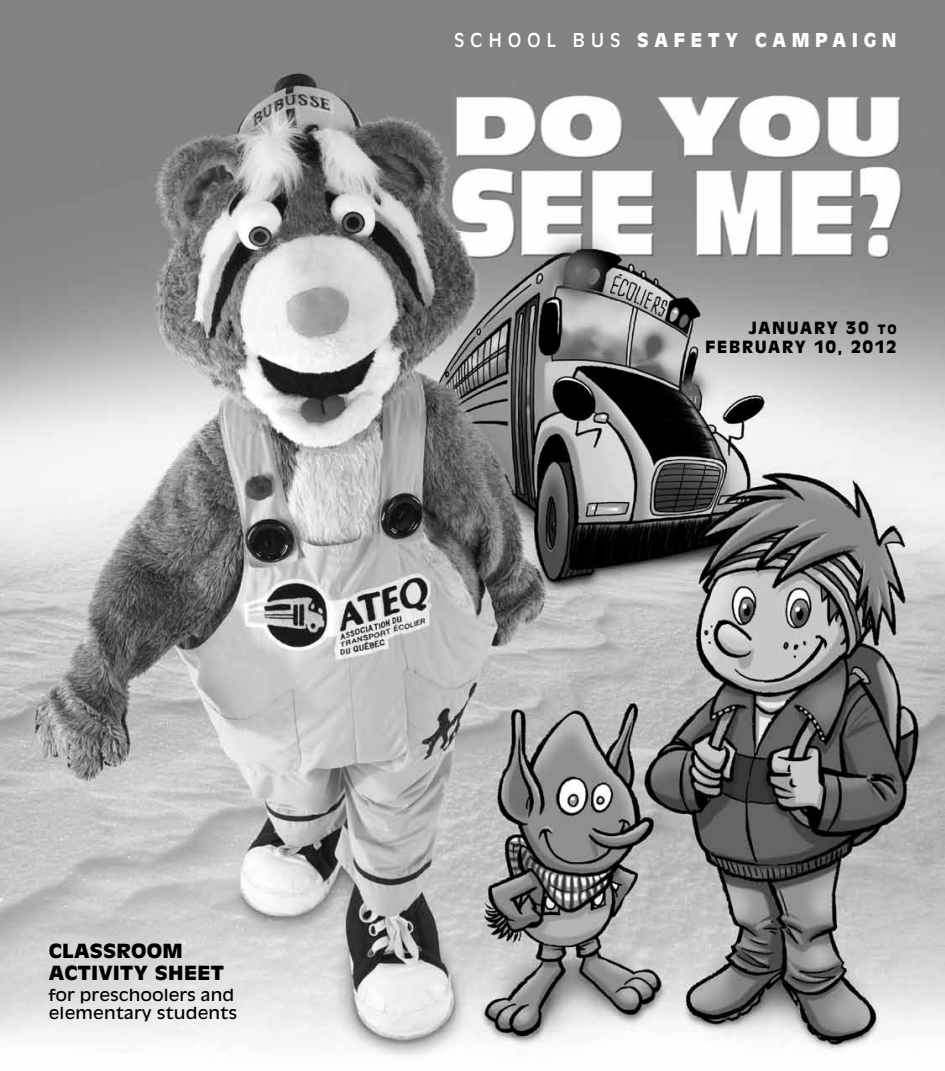
<style>
.page{position:relative;width:945px;height:1071px;background:#fff}
.page>*{position:absolute;margin:0;border:0;box-sizing:border-box;transform-origin:0 0}
.t1{font:900 19.25px/22.1px "Antique Olive";letter-spacing:.01em;color:#000;scale:1.12 1}
.t2{font:900 18.9px "Antique Olive";letter-spacing:.3em;color:#fff}
.t3{font:900 16.62px/19.2px "Antique Olive";letter-spacing:.1em;color:#000;text-align:right}
.t4{font:15.75px/17.5px "Antique Olive";letter-spacing:.01em;color:#000;scale:1.12 1}
.s1{font-weight:400}
.s2{font-size:12.78px}
</style>
<div class="page">
<img style="left:0;top:0;width:945px;height:1056px">
<p class="t2" style="left:454px;top:29px;width:444px"><span class="s1">school bus</span> SAFETY CAMPAIGN</p>
<p class="t3" style="left:705px;top:318px;width:193px">JANUARY 30 <span class="s2">TO<br></span>FEBRUARY 10, 2012</p>
<p class="t1" style="left:49px;top:939px;width:158px">CLASS ROOM<br>ACTIVITY SHEET</p>
<p class="t4" style="left:49px;top:986px;width:170px">for preschoolers and elementary students</p>
</div>
